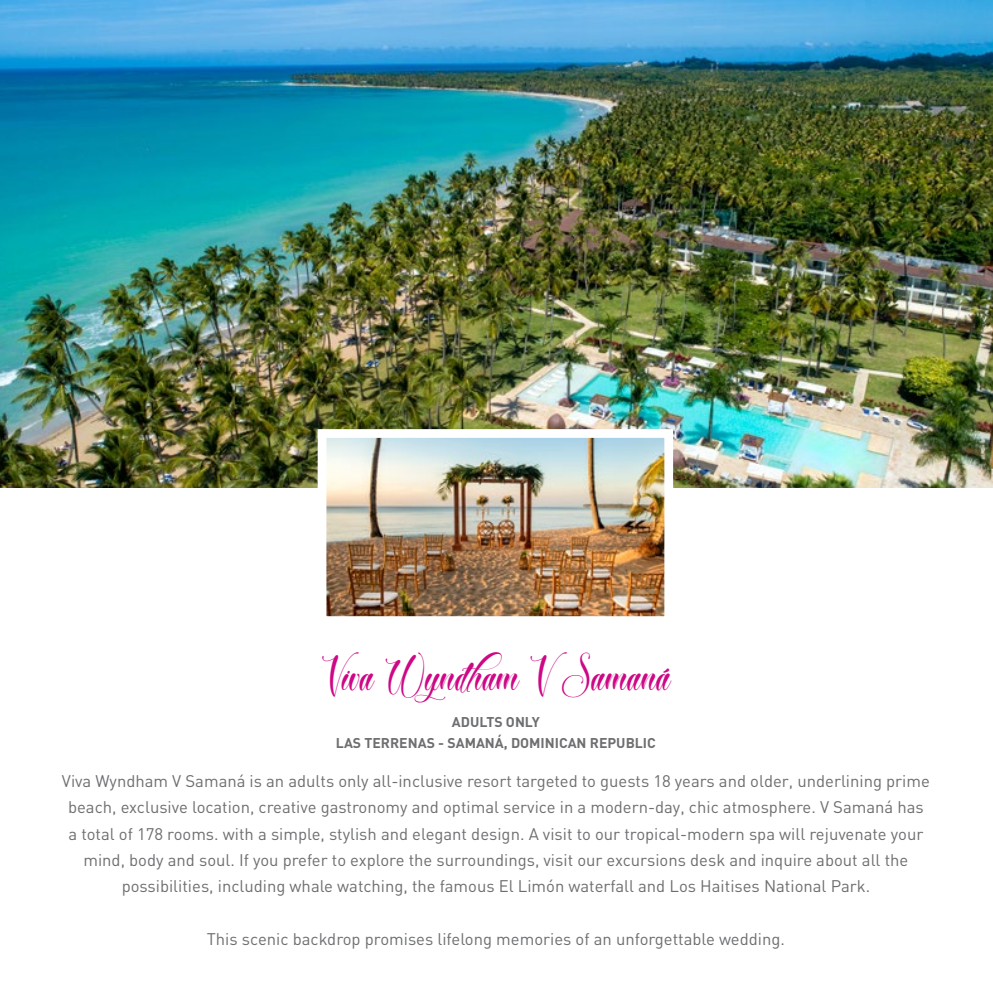
<style>
.page{position:relative;width:993px;height:1008px;background:#fff}
.page>*{position:absolute;margin:0;border:0;box-sizing:border-box;transform-origin:0 0}
.t1{font:42px "Broken Heart";color:#cd0785}
.t2{font:16.62px/26.2px "DIN";color:#6d6e71;text-align:center}
.t3{font:700 14px/21.2px "DIN";color:#6d6e71;text-align:center}
</style>
<div class="page">
<img style="left:0;top:1px;width:992px;height:486px">
<img style="left:327px;top:439px;width:336px;height:175px">
<div style="left:317px;top:429px;width:356px;height:195px;border:9px solid #fff"></div>
<h1 class="t1" style="left:321px;top:650px;width:351px">Viva Wyndham V Samaná</h1>
<p class="t3" style="left:336px;top:710px;width:321px">ADULTS ONLY<br>LAS TERRENAS - SAMANÁ, DOMINICAN REPUBLIC</p>
<p class="t2" style="left:62px;top:767px;width:869px">Viva Wyndham V Samaná is an adults only all-inclusive resort targeted to guests 18 years and older, underlining prime beach, exclusive location, creative gastronomy and optimal service in a modern-day, chic atmosphere. V Samaná has a total of 178 rooms. with a simple, stylish and elegant design. A visit to our tropical-modern spa will rejuvenate your mind, body and soul. If you prefer to explore the surroundings, visit our excursions desk and inquire about all the possibilities, including whale watching, the famous El Limón waterfall and Los Haitises National Park.</p>
<p class="t2" style="left:207px;top:924px;width:579px">This scenic backdrop promises lifelong memories of an unforgettable wedding.</p>
</div>
